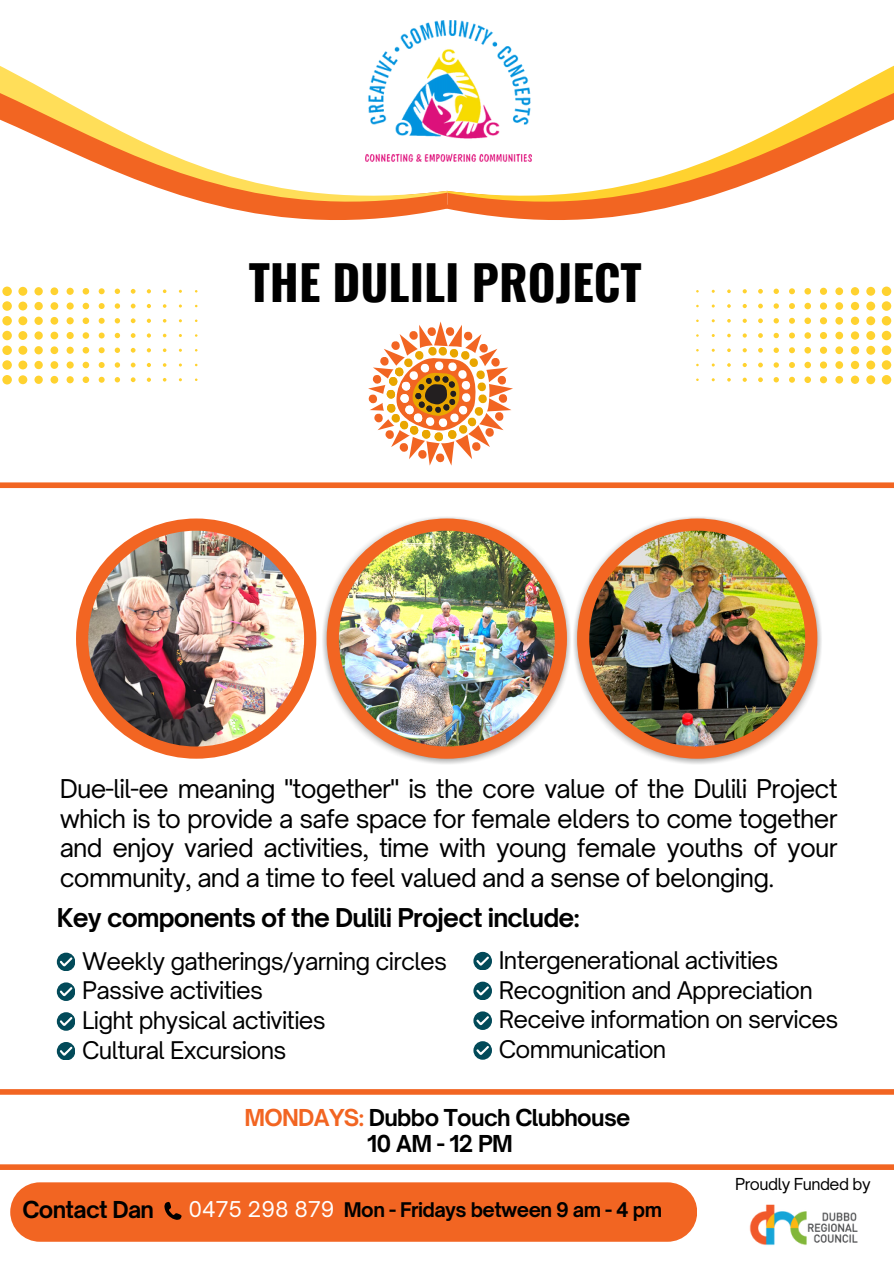
<style>
.page{position:relative;width:894px;height:1264px;background:#fff}
.page>*{position:absolute;margin:0;border:0;box-sizing:border-box;transform-origin:0 0}
.t1{font:700 47.7px "Oswald";color:#000}
.t2{font:24.75px/29.7px "Open Sauce One";letter-spacing:-.03em;color:#000;text-align:justify}
.t3{font:700 24.75px "Open Sauce One";letter-spacing:-.03em;color:#000}
.t4{font:23.25px "Open Sauce One";letter-spacing:-.03em;color:#000}
.t5{font:700 22.35px "Open Sauce One";letter-spacing:-.03em;color:#000}
.t6{font:20.85px "Open Sauce One";color:#fff}
.t7{font:700 19.35px "Open Sauce One";letter-spacing:-.03em;color:#000}
.t8{font:15.75px "Open Sauce One";letter-spacing:-.03em;color:#000}
.s1{color:#f26522}
</style>
<div class="page">
<svg style="left:447px;top:66px;width:446px;height:154px"></svg>
<svg style="left:0;top:66px;width:447px;height:154px"></svg>
<div style="left:0;top:482px;width:893px;height:6px;background:#f26522"></div>
<svg style="left:310px;top:517px;width:250px;height:247px"></svg>
<div style="left:326px;top:518px;width:240px;height:240px;background:#f26522;border-radius:50%"></div>
<img style="left:339px;top:530px;width:215px;height:216px;border-radius:50%">
<div style="left:76px;top:518px;width:240px;height:240px;background:#f26522;border-radius:50%"></div>
<img style="left:88px;top:530px;width:216px;height:216px;border-radius:50%">
<svg style="left:560px;top:517px;width:262px;height:247px"></svg>
<div style="left:577px;top:518px;width:240px;height:240px;background:#f26522;border-radius:50%"></div>
<img style="left:589px;top:530px;width:215px;height:216px;border-radius:50%">
<div style="left:0;top:1089px;width:893px;height:5px;background:#f26522"></div>
<svg style="left:57px;top:952px;width:18px;height:18px"></svg>
<svg style="left:473px;top:951px;width:18px;height:18px"></svg>
<svg style="left:57px;top:982px;width:18px;height:18px"></svg>
<svg style="left:473px;top:981px;width:18px;height:18px"></svg>
<svg style="left:57px;top:1012px;width:18px;height:18px"></svg>
<svg style="left:473px;top:1011px;width:18px;height:18px"></svg>
<svg style="left:57px;top:1042px;width:18px;height:17px"></svg>
<svg style="left:473px;top:1041px;width:18px;height:18px"></svg>
<div style="left:10px;top:1182px;width:687px;height:59px;background:#f26522;border-radius:30px"></div>
<div style="left:0;top:1164px;width:893px;height:5px;background:#f26522"></div>
<svg style="left:164px;top:1201px;width:17px;height:18px"></svg>
<svg style="left:2px;top:286px;width:196px;height:99px"></svg>
<svg style="left:696px;top:286px;width:196px;height:99px"></svg>
<img style="left:365px;top:20px;width:166px;height:141px">
<svg style="left:368px;top:321px;width:145px;height:144px"></svg>
<img style="left:749px;top:1204px;width:109px;height:42px">
<p class="t1" style="left:248px;top:245px;width:394px">THE DULILI PROJECT</p>
<p class="t2" style="left:60px;top:773px;width:779px">Due-lil-ee meaning "together" is the core value of the Dulili Project which is to provide a safe space for female elders to come together and enjoy varied activities, time with young female youths of your community, and a time to feel valued and a sense of belonging.</p>
<p class="t3" style="left:57px;top:902px;width:524px">Key components of the Dulili Project include:</p>
<p class="t4" style="left:82px;top:946px;width:366px">Weekly gatherings/yarning circles</p>
<p class="t4" style="left:498px;top:945px;width:281px">Intergenerational activities</p>
<p class="t4" style="left:82px;top:976px;width:182px">Passive activities</p>
<p class="t4" style="left:498px;top:975px;width:315px">Recognition and Appreciation</p>
<p class="t4" style="left:82px;top:1005px;width:245px">Light physical activities</p>
<p class="t4" style="left:498px;top:1005px;width:341px">Receive information on services</p>
<p class="t4" style="left:82px;top:1035px;width:206px">Cultural Excursions</p>
<p class="t4" style="left:498px;top:1034px;width:169px">Communication</p>
<p class="t5" style="left:244px;top:1103px;width:387px"><span class="s1">MONDAYS:</span> Dubbo Touch Clubhouse</p>
<p class="t5" style="left:367px;top:1129px;width:147px">10 AM - 12 PM</p>
<p class="t5" style="left:22px;top:1195px;width:133px">Contact Dan</p>
<p class="t6" style="left:188px;top:1196px;width:148px">0475 298 879</p>
<p class="t7" style="left:344px;top:1197px;width:319px">Mon - Fridays between 9 am - 4 pm</p>
<p class="t8" style="left:734px;top:1174px;width:137px">Proudly Funded by</p>
</div>
